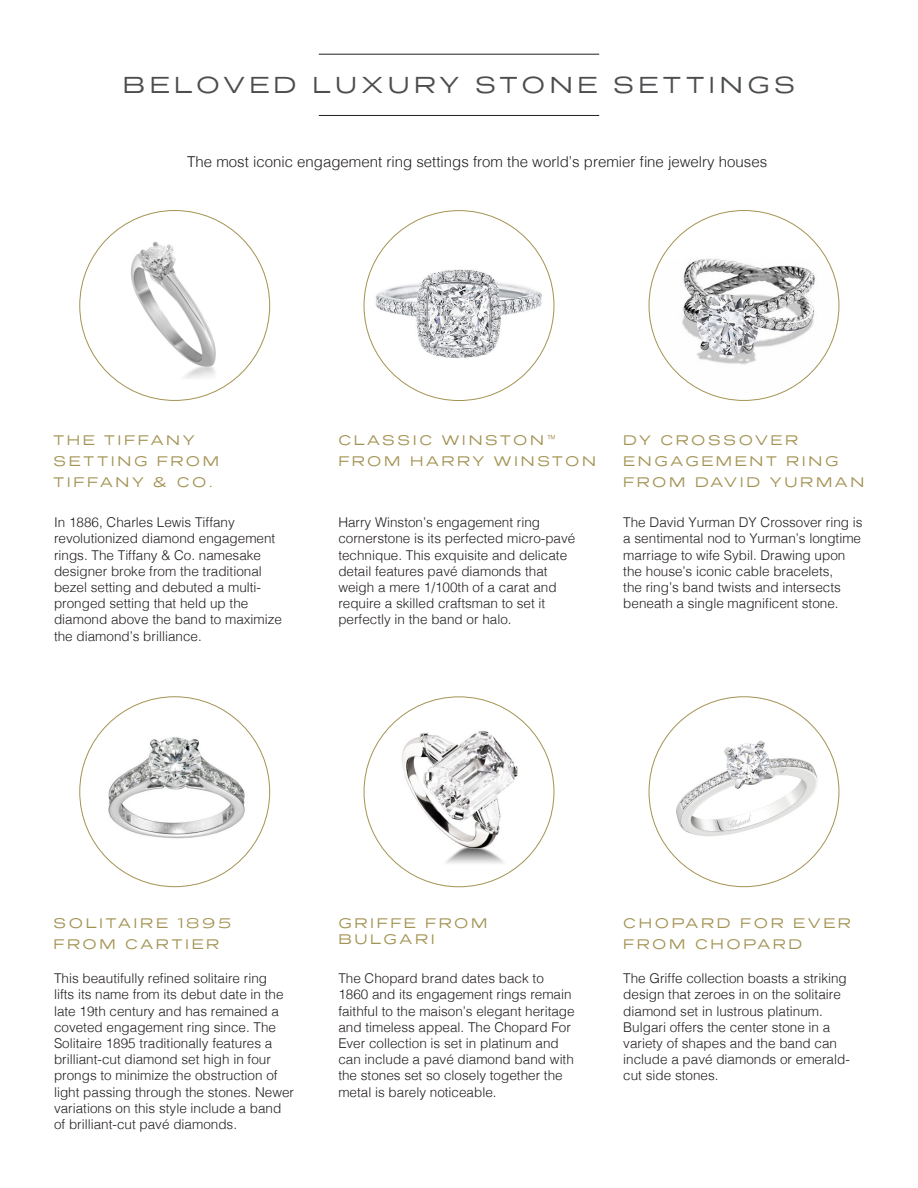
<style>
.page{position:relative;width:918px;height:1188px;background:#fff}
.page>*{position:absolute;margin:0;border:0;box-sizing:border-box;transform-origin:0 0}
.t1{font:22.5px "Presicav Lt";letter-spacing:.2em;color:#4b4d4f}
.t2{font:300 15px "Helvetica";color:#231f20}
.t3{font:300 13.5px/16.2px "Helvetica";color:#231f20}
.t4{font:13.5px/21px "Presicav Lt";letter-spacing:.2em;color:#a39353}
</style>
<div class="page">
<img style="left:80px;top:223px;width:190px;height:156px">
<img style="left:364px;top:236px;width:190px;height:142px">
<img style="left:649px;top:211px;width:190px;height:189px;border-radius:95px">
<img style="left:80px;top:697px;width:190px;height:190px;border-radius:95px">
<img style="left:364px;top:706px;width:190px;height:160px">
<img style="left:649px;top:697px;width:190px;height:190px;border-radius:95px">
<hr style="left:319px;top:115px;width:280px;height:1px;background:#231f20">
<hr style="left:319px;top:54px;width:280px;height:1px;background:#231f20">
<p class="t1" style="left:123px;top:70px;width:674px">BELOVED LUXURY STONE SETTINGS</p>
<p class="t2" style="left:187px;top:149px;width:582px">The most iconic engagement ring settings from the world’s premier fine jewelry houses</p>
<p class="t4" style="left:54px;top:429px;width:167px">THE TIFFANY<br>SETTING FROM<br>TIFFANY &amp; CO.</p>
<p class="t4" style="left:338px;top:429px;width:259px">CLASSIC WINSTON™<br>FROM HARRY WINSTON</p>
<p class="t4" style="left:623px;top:429px;width:242px">DY CROSSOVER<br>ENGAGEMENT RING<br>FROM DAVID YURMAN</p>
<p class="t3" style="left:54px;top:513px;width:230px">In 1886, Charles Lewis Tiffany revolutionized diamond engagement rings. The Tiffany &amp; Co. namesake designer broke from the traditional bezel setting and debuted a multi&shy;pronged setting that held up the diamond above the band to maximize the diamond’s brilliance.</p>
<p class="t3" style="left:338px;top:513px;width:239px">Harry Winston’s engagement ring cornerstone is its perfected micro-pavé technique. This exquisite and delicate detail features pavé diamonds that weigh a mere 1/100th of a carat and require a skilled craftsman to set it perfectly in the band or halo.</p>
<p class="t3" style="left:623px;top:513px;width:241px">The David Yurman DY Crossover ring is a sentimental nod to Yurman’s longtime marriage to wife Sybil. Drawing upon the house’s iconic cable bracelets,<br>the ring’s band twists and intersects beneath a single magnificent stone.</p>
<p class="t4" style="left:54px;top:912px;width:179px">SOLITAIRE 1895<br>FROM CARTIER</p>
<p class="t4" style="left:338px;top:915px;width:151px;line-height:16.2px">GRIFFE FROM<br>BULGARI</p>
<p class="t4" style="left:623px;top:912px;width:229px">CHOPARD FOR EVER<br>FROM CHOPARD</p>
<p class="t3" style="left:54px;top:969px;width:242px">This beautifully refined solitaire ring<br>lifts its name from its debut date in the late 19th century and has remained a coveted engagement ring since. The Solitaire 1895 traditionally features a brilliant-cut diamond set high in four prongs to minimize the obstruction of light passing through the stones. Newer variations on this style include a band of brilliant-cut pavé diamonds.</p>
<p class="t3" style="left:623px;top:969px;width:228px">The Griffe collection boasts a striking design that zeroes in on the solitaire diamond set in lustrous platinum.<br>Bulgari offers the center stone in a variety of shapes and the band can include a pavé diamonds or emerald&shy;cut side stones.</p>
<p class="t3" style="left:338px;top:969px;width:238px">The Chopard brand dates back to 1860 and its engagement rings remain faithful to the maison’s elegant heritage and timeless appeal. The Chopard For Ever collection is set in platinum and can include a pavé diamond band with the stones set so closely together the metal is barely noticeable.</p>
</div>
